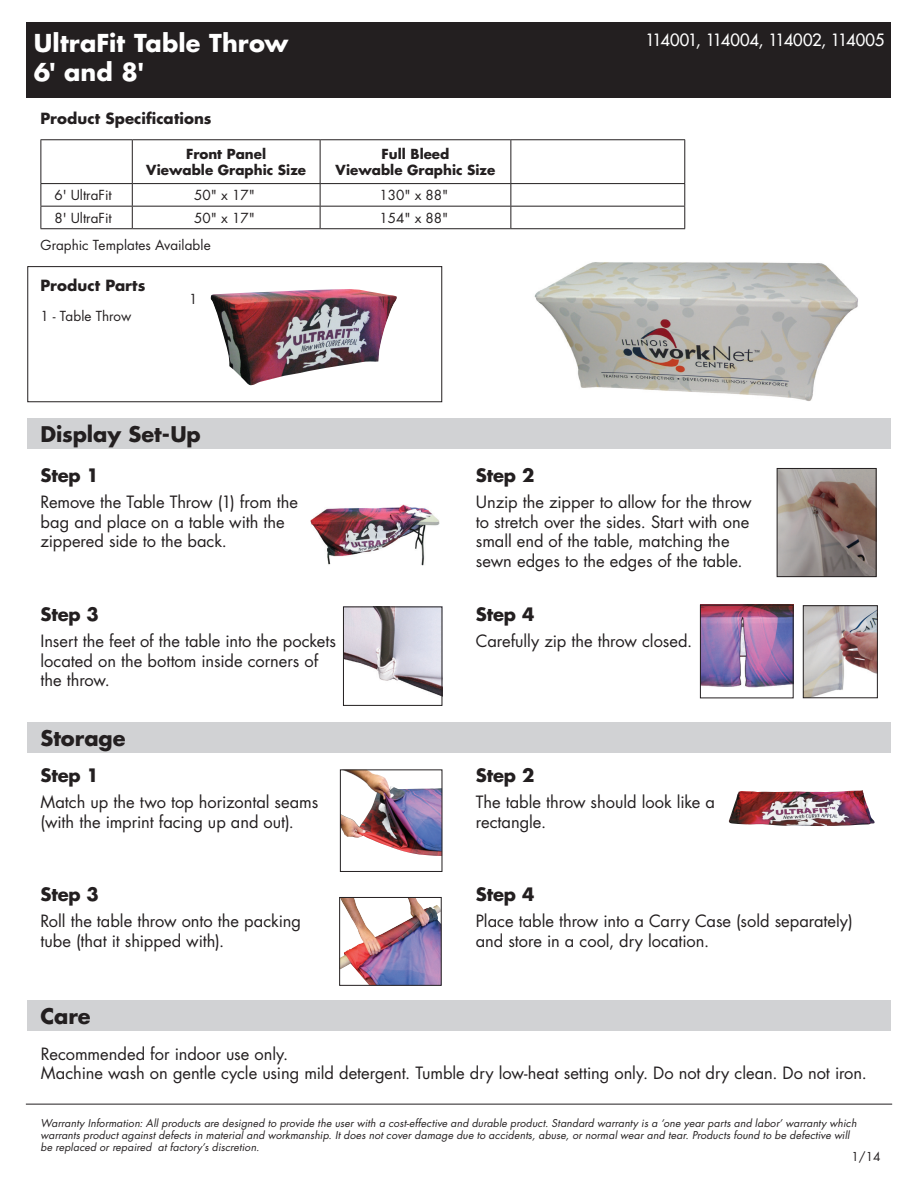
<style>
.page{position:relative;width:918px;height:1188px;background:#fff}
.page>*{position:absolute;margin:0;border:0;box-sizing:border-box;transform-origin:0 0}
.Product_Name___Item{font:700 24px "Futura";letter-spacing:.005em;color:#fff}
.Step_Section_Titles{font:700 21px "Futura";letter-spacing:-.005em;color:#231f20}
.Step_1__Step_2_etc{font:700 18px "Futura";letter-spacing:-.01em;color:#231f20}
.Steps_Body_Copy{font:16.5px/19.5px "Futura";color:#231f20}
.Product_Name___Item-2{font:16.5px "Futura";letter-spacing:-.02em;color:#fff}
.Product_Spec__Bold_T{font:700 15px "Futura";letter-spacing:.005em;color:#231f20}
.Product_Spec_Body_Co{font:13.5px "Futura";color:#231f20}
.t1{font:700 13.5px "Futura";color:#231f20}
.t2{font:12px "Futura";color:#231f20}
.Captions{font:italic 10.5px/12px "Futura";letter-spacing:.015em;color:#231f20}
</style>
<div class="page">
<div style="left:27px;top:22px;width:864px;height:75px;background:#231f20"></div>
<div style="left:27px;top:266px;width:415px;height:136px;border:1px solid #231f20"></div>
<div style="left:27px;top:419px;width:864px;height:30px;background:#d1d2d4"></div>
<hr style="left:40px;top:139px;width:92px;height:1px;background:#231f20">
<hr style="left:40px;top:140px;width:1px;height:43px;background:#231f20">
<hr style="left:132px;top:139px;width:188px;height:1px;background:#231f20">
<hr style="left:132px;top:140px;width:1px;height:43px;background:#231f20">
<hr style="left:320px;top:139px;width:191px;height:1px;background:#231f20">
<hr style="left:320px;top:140px;width:1px;height:43px;background:#231f20">
<hr style="left:511px;top:139px;width:174px;height:1px;background:#231f20">
<hr style="left:510px;top:140px;width:1px;height:43px;background:#231f20">
<hr style="left:684px;top:140px;width:1px;height:43px;background:#231f20">
<hr style="left:40px;top:183px;width:92px;height:1px;background:#231f20">
<hr style="left:132px;top:183px;width:188px;height:1px;background:#231f20">
<hr style="left:320px;top:183px;width:191px;height:1px;background:#231f20">
<hr style="left:511px;top:183px;width:174px;height:1px;background:#231f20">
<hr style="left:40px;top:206px;width:92px;height:1px;background:#231f20">
<svg style="left:40px;top:184px;width:1px;height:44px"></svg>
<hr style="left:132px;top:206px;width:188px;height:1px;background:#231f20">
<svg style="left:132px;top:184px;width:1px;height:44px"></svg>
<hr style="left:320px;top:206px;width:191px;height:1px;background:#231f20">
<svg style="left:320px;top:184px;width:1px;height:44px"></svg>
<hr style="left:511px;top:206px;width:174px;height:1px;background:#231f20">
<svg style="left:510px;top:184px;width:1px;height:44px"></svg>
<svg style="left:684px;top:184px;width:1px;height:44px"></svg>
<hr style="left:40px;top:228px;width:92px;height:1px;background:#231f20">
<hr style="left:132px;top:228px;width:188px;height:1px;background:#231f20">
<hr style="left:320px;top:228px;width:191px;height:1px;background:#231f20">
<hr style="left:511px;top:228px;width:174px;height:1px;background:#231f20">
<img style="left:534px;top:262px;width:324px;height:139px">
<img style="left:211px;top:289px;width:186px;height:96px">
<img style="left:310px;top:505px;width:129px;height:60px">
<img style="left:779px;top:470px;width:95px;height:105px">
<div style="left:777px;top:468px;width:99px;height:109px;border:1px solid #231f20"></div>
<img style="left:345px;top:609px;width:95px;height:87px">
<div style="left:343px;top:607px;width:99px;height:99px;border:1px solid #231f20"></div>
<img style="left:702px;top:607px;width:89px;height:81px">
<div style="left:700px;top:605px;width:93px;height:93px;border:1px solid #231f20"></div>
<img style="left:805px;top:608px;width:71px;height:88px">
<div style="left:803px;top:606px;width:75px;height:92px;border:1px solid #231f20"></div>
<div style="left:27px;top:1001px;width:864px;height:30px;background:#d1d2d4"></div>
<div style="left:27px;top:722px;width:864px;height:31px;background:#d1d2d4"></div>
<img style="left:729px;top:790px;width:146px;height:36px">
<img style="left:341px;top:899px;width:98px;height:85px">
<div style="left:339px;top:897px;width:102px;height:89px;border:1px solid #231f20"></div>
<img style="left:342px;top:772px;width:98px;height:84px">
<div style="left:340px;top:770px;width:102px;height:102px;border:1px solid #231f20"></div>
<hr style="left:26px;top:1104px;width:866px;height:1px;background:#231f20">
<p class="Product_Name___Item" style="left:34px;top:27px;width:256px">UltraFit Table Throw</p>
<p class="Product_Name___Item" style="left:34px;top:55px;width:112px">6' and 8'</p>
<p class="Product_Spec__Bold_T" style="left:40px;top:108px;width:173px">Product Specifications</p>
<p class="t1" style="left:186px;top:145px;width:81px">Front Panel</p>
<p class="t1" style="left:146px;top:161px;width:161px">Viewable Graphic Size</p>
<p class="t1" style="left:382px;top:145px;width:69px">Full Bleed</p>
<p class="t1" style="left:336px;top:161px;width:161px">Viewable Graphic Size</p>
<p class="Product_Spec_Body_Co" style="left:54px;top:186px;width:59px">6' UltraFit</p>
<p class="Product_Spec_Body_Co" style="left:194px;top:186px;width:62px">50" x 17"</p>
<p class="Product_Spec_Body_Co" style="left:379px;top:186px;width:70px">130" x 88"</p>
<p class="Product_Spec_Body_Co" style="left:54px;top:208px;width:59px">8' UltraFit</p>
<p class="Product_Spec_Body_Co" style="left:194px;top:208px;width:62px">50" x 17"</p>
<p class="Product_Spec_Body_Co" style="left:379px;top:208px;width:70px">154" x 88"</p>
<p class="Product_Spec_Body_Co" style="left:40px;top:236px;width:172px">Graphic Templates Available</p>
<p class="Product_Spec__Bold_T" style="left:40px;top:275px;width:106px">Product Parts</p>
<p class="Product_Spec_Body_Co" style="left:40px;top:307px;width:92px">1 - Table Throw</p>
<p class="Product_Spec_Body_Co" style="left:189px;top:289px;width:10px">1</p>
<p class="Product_Name___Item-2" style="left:645px;top:29px;width:240px">114001, 114004, 114002, 114005</p>
<p class="Step_Section_Titles" style="left:40px;top:420px;width:162px">Display Set-Up</p>
<p class="Step_1__Step_2_etc" style="left:40px;top:463px;width:60px">Step 1</p>
<p class="Steps_Body_Copy" style="left:40px;top:492px;width:259px">Remove the Table Throw (1) from the bag and place on a table with the zippered side to the back.</p>
<p class="Step_1__Step_2_etc" style="left:40px;top:602px;width:60px">Step 3</p>
<p class="Steps_Body_Copy" style="left:40px;top:631px;width:297px">Insert the feet of the table into the pockets located on the bottom inside corners of the throw.</p>
<p class="Step_Section_Titles" style="left:40px;top:724px;width:87px">Storage</p>
<p class="Step_1__Step_2_etc" style="left:40px;top:763px;width:60px">Step 1</p>
<p class="Steps_Body_Copy" style="left:40px;top:792px;width:279px">Match up the two top horizontal seams (with the imprint facing up and out).</p>
<p class="Step_1__Step_2_etc" style="left:40px;top:882px;width:60px">Step 3</p>
<p class="Steps_Body_Copy" style="left:40px;top:911px;width:262px">Roll the table throw onto the packing tube (that it shipped with).</p>
<p class="Step_Section_Titles" style="left:40px;top:1002px;width:52px">Care</p>
<p class="Step_1__Step_2_etc" style="left:476px;top:463px;width:60px">Step 2</p>
<p class="Steps_Body_Copy" style="left:476px;top:492px;width:277px">Unzip the zipper to allow for the throw to stretch over the sides. Start with one small end of the table, matching the sewn edges to the edges of the table.</p>
<p class="Step_1__Step_2_etc" style="left:476px;top:602px;width:60px">Step 4</p>
<p class="Steps_Body_Copy" style="left:476px;top:631px;width:218px">Carefully zip the throw closed.</p>
<p class="Step_1__Step_2_etc" style="left:476px;top:763px;width:60px">Step 2</p>
<p class="Steps_Body_Copy" style="left:476px;top:792px;width:241px">The table throw should look like a rectangle.</p>
<p class="Step_1__Step_2_etc" style="left:476px;top:882px;width:60px">Step 4</p>
<p class="Steps_Body_Copy" style="left:476px;top:911px;width:378px">Place table throw into a Carry Case (sold separately) and store in a cool, dry location.</p>
<p class="Steps_Body_Copy" style="left:41px;top:1044px;width:827px">Recommended for indoor use only.<br>Machine wash on gentle cycle using mild detergent. Tumble dry low-heat setting only. Do not dry clean. Do not iron.</p>
<p class="Captions" style="left:40px;top:1117px;width:818px">Warranty Information: All products are designed to provide the user with a cost-effective and durable product. Standard warranty is a ‘one year parts and labor’ warranty which warrants product against defects in material and workmanship. It does not cover damage due to accidents, abuse, or normal wear and tear. Products found to be defective will be replaced or repaired at factory’s discretion.</p>
<p class="t2" style="left:851px;top:1148px;width:31px">1/14</p>
</div>
